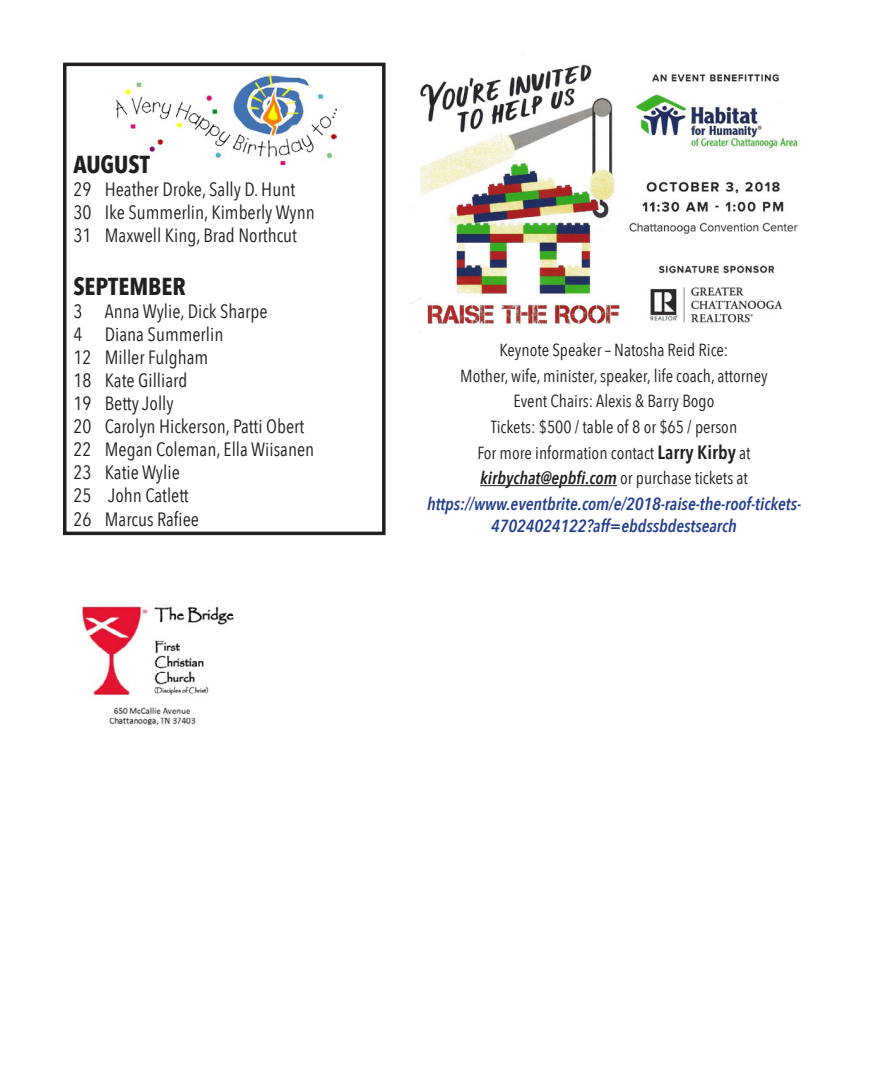
<style>
.page{position:relative;width:882px;height:1071px;background:#fff}
.page>*{position:absolute;margin:0;border:0;box-sizing:border-box;transform-origin:0 0}
.t1{font:700 24.5px "Avenir Next Condensed";color:#231f20}
.t2{font:19.25px "Avenir Next Condensed";color:#231f20}
.text_11{font:17.5px "Avenir Next Condensed";color:#231f20}
.text_11-2{font:italic 600 17.5px/21.9px "Avenir Next Condensed";color:#253f8e;text-align:center}
.text_11-3{font:italic 600 17.5px "Avenir Next Condensed";color:#231f20}
.s1{font-weight:600;font-size:19.25px}
.s2{font-weight:400;font-style:normal}
</style>
<div class="page">
<img style="left:82px;top:606px;width:152px;height:119px">
<img style="left:117px;top:75px;width:220px;height:90px">
<div style="left:63px;top:63px;width:323px;height:472px;border:4px solid #231f20"></div>
<img style="left:409px;top:54px;width:389px;height:279px">
<hr style="left:480px;top:485px;width:137px;height:1px;background:#231f20">
<p class="t1" style="left:73px;top:149px;width:78px">AUGUST</p>
<p class="t2" style="left:73px;top:173px;width:223px">29 Heather Droke, Sally D. Hunt</p>
<p class="t2" style="left:73px;top:196px;width:243px">30 Ike Summerlin, Kimberly Wynn</p>
<p class="t2" style="left:73px;top:219px;width:225px">31 Maxwell King, Brad Northcut</p>
<p class="t1" style="left:73px;top:271px;width:114px">SEPTEMBER</p>
<p class="t2" style="left:73px;top:294px;width:196px">3 Anna Wylie, Dick Sharpe</p>
<p class="t2" style="left:73px;top:318px;width:152px">4 Diana Summerlin</p>
<p class="t2" style="left:73px;top:341px;width:136px">12 Miller Fulgham</p>
<p class="t2" style="left:73px;top:364px;width:115px">18 Kate Gilliard</p>
<p class="t2" style="left:73px;top:387px;width:102px">19 Betty Jolly</p>
<p class="t2" style="left:73px;top:410px;width:232px">20 Carolyn Hickerson, Patti Obert</p>
<p class="t2" style="left:73px;top:433px;width:242px">22 Megan Coleman, Ella Wiisanen</p>
<p class="t2" style="left:73px;top:456px;width:108px">23 Katie Wylie</p>
<p class="t2" style="left:73px;top:479px;width:117px">25 John Catlett</p>
<p class="t2" style="left:73px;top:502px;width:127px">26 Marcus Rafiee</p>
<p class="text_11" style="left:500px;top:335px;width:230px">Keynote Speaker – Natosha Reid Rice:</p>
<p class="text_11" style="left:460px;top:361px;width:309px">Mother, wife, minister, speaker, life coach, attorney</p>
<p class="text_11" style="left:514px;top:386px;width:202px">Event Chairs: Alexis &amp; Barry Bogo</p>
<p class="text_11" style="left:491px;top:412px;width:248px">Tickets: $500 / table of 8 or $65 / person</p>
<p class="text_11" style="left:477px;top:438px;width:275px">For more information contact <span class="s1">Larry Kirby</span> at</p>
<p class="text_11-3" style="left:480px;top:468px;width:269px">kirbychat@epbfi.com <span class="s2">or purchase tickets at</span></p>
<p class="text_11-2" style="left:427px;top:493px;width:376px">https://www.eventbrite.com/e/2018-raise-the-roof-tickets-<br>47024024122?aff=ebdssbdestsearch</p>
</div>
